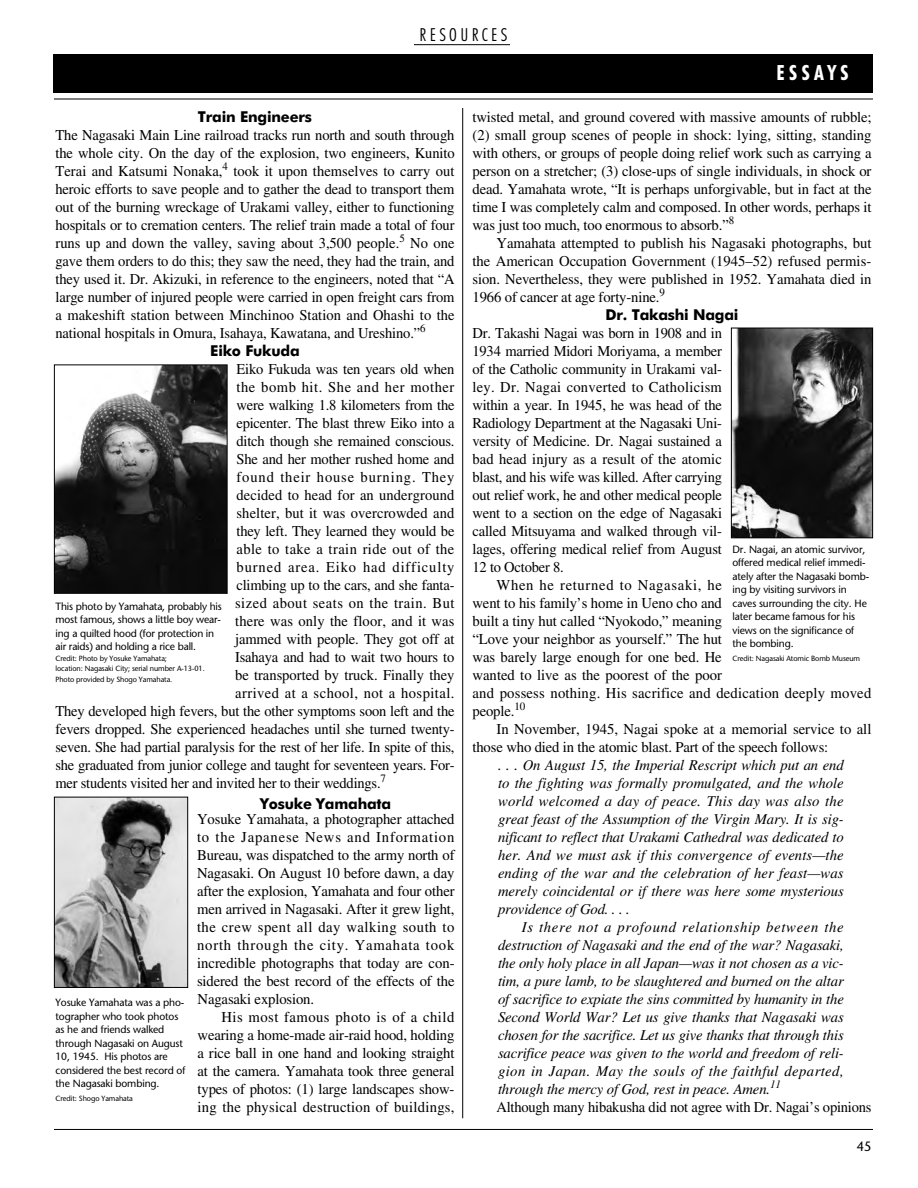
<style>
.page{position:relative;width:918px;height:1188px;background:#fff}
.page>*{position:absolute;margin:0;border:0;box-sizing:border-box;transform-origin:0 0}
.t1{font:700 condensed 21px "Futura BT";letter-spacing:.21em;color:#fff}
.t2{font:300 condensed 18px "Futura BT";letter-spacing:.185em;color:#000}
.t3{font:15px/18px "EAA Times";letter-spacing:-.01em;color:#000;text-align:justify}
.t4{font:italic 15px/18px "EAA Times";letter-spacing:-.01em;color:#000;text-align:justify}
.t5{font:15px "EAA Times";letter-spacing:.03em;color:#000}
.t6{font:15px "EAA Times";letter-spacing:.06em;color:#000}
.t7{font:700 15px "Futura BT";letter-spacing:-.015em;color:#000}
.t8{font:15px "EAA Times";letter-spacing:.035em;color:#000}
.t9{font:15px "EAA Times";letter-spacing:.01em;color:#000}
.t10{font:15px "EAA Times";letter-spacing:.04em;color:#000}
.t11{font:13.5px "Stone Sans";color:#000;scale:.95 1}
.t12{font:10.5px/13.5px "Stone Sans";letter-spacing:-.01em;color:#000}
.t13{font:7.5px/10.5px "Stone Sans";letter-spacing:-.01em;color:#000}
.s1{font-style:normal}
</style>
<div class="page">
<div style="left:54px;top:54px;width:819px;height:39px;background:#000"></div>
<hr style="left:54px;top:1129px;width:819px;height:1px;background:#000">
<hr style="left:414px;top:44px;width:96px;height:1px;background:#000">
<hr style="left:462px;top:108px;width:1px;height:1010px;background:#000">
<hr style="left:54px;top:99px;width:819px;height:1px;background:#000">
<img style="left:56px;top:799px;width:130px;height:187px">
<div style="left:54px;top:797px;width:134px;height:191px;border:1px solid #000"></div>
<img style="left:733px;top:330px;width:138px;height:206px">
<div style="left:731px;top:328px;width:142px;height:210px;border:1px solid #000"></div>
<img style="left:56px;top:366px;width:170px;height:226px">
<div style="left:54px;top:364px;width:174px;height:230px;border:1px solid #000"></div>
<p class="t2" style="left:420px;top:28px;width:89px">RESOURCES</p>
<h1 class="t1" style="left:776px;top:65px;width:74px">ESSAYS</h1>
<p class="t7" style="left:198px;top:110px;width:116px">Train Engineers</p>
<p class="t3" style="left:55px;top:127px;width:401px">The Nagasaki Main Line railroad tracks run north and south through the whole city. On the day of the explosion, two engineers, Kunito Terai and Katsumi Nonaka,<sup>4</sup> took it upon themselves to carry out heroic efforts to save people and to gather the dead to transport them out of the burning wreckage of Urakami valley, either to functioning hospitals or to cremation centers. The relief train made a total of four runs up and down the valley, saving about 3,500 people.<sup>5</sup> No one gave them orders to do this; they saw the need, they had the train, and they used it. Dr. Akizuki, in reference to the engineers, noted that “A large number of injured people were carried in open freight cars from a makeshift station between Minchinoo Station and Ohashi to the national hospitals in Omura, Isahaya, Kawatana, and Ureshino.”<sup>6</sup></p>
<p class="t7" style="left:210px;top:344px;width:91px">Eiko Fukuda</p>
<p class="t3" style="left:237px;top:361px;width:219px">Eiko Fukuda was ten years old when</p>
<p class="t10" style="left:237px;top:381px;width:219px">the bomb hit. She and her mother</p>
<p class="t3" style="left:237px;top:397px;width:220px">were walking 1.8 kilometers from the</p>
<p class="t3" style="left:237px;top:415px;width:220px">epicenter. The blast threw Eiko into a</p>
<p class="t3" style="left:237px;top:433px;width:219px">ditch though she remained conscious.</p>
<p class="t3" style="left:237px;top:451px;width:219px">She and her mother rushed home and</p>
<p class="t6" style="left:237px;top:471px;width:220px">found their house burning. They</p>
<p class="t3" style="left:237px;top:487px;width:219px">decided to head for an underground</p>
<p class="t3" style="left:237px;top:505px;width:219px">shelter, but it was overcrowded and</p>
<p class="t3" style="left:237px;top:523px;width:219px">they left. They learned they would be</p>
<p class="t5" style="left:237px;top:543px;width:219px">able to take a train ride out of the</p>
<p class="t6" style="left:237px;top:561px;width:220px">burned area. Eiko had difficulty</p>
<p class="t3" style="left:237px;top:577px;width:220px">climbing up to the cars, and she fanta-</p>
<p class="t8" style="left:235px;top:597px;width:221px">sized about seats on the train. But</p>
<p class="t9" style="left:235px;top:615px;width:221px">there was only the floor, and it was</p>
<p class="t3" style="left:235px;top:631px;width:221px">jammed with people. They got off at</p>
<p class="t3" style="left:235px;top:649px;width:221px">Isahaya and had to wait two hours to</p>
<p class="t3" style="left:235px;top:667px;width:221px">be transported by truck. Finally they</p>
<p class="t5" style="left:235px;top:687px;width:221px">arrived at a school, not a hospital.</p>
<p class="t3" style="left:55px;top:703px;width:401px">They developed high fevers, but the other symptoms soon left and the</p>
<p class="t3" style="left:55px;top:721px;width:401px">fevers dropped. She experienced headaches until she turned twenty-</p>
<p class="t3" style="left:55px;top:739px;width:401px">seven. She had partial paralysis for the rest of her life. In spite of this,</p>
<p class="t3" style="left:55px;top:757px;width:401px">she graduated from junior college and taught for seventeen years. For-</p>
<p class="t3" style="left:55px;top:775px;width:332px">mer students visited her and invited her to their weddings.<sup>7</sup></p>
<p class="t7" style="left:260px;top:797px;width:133px">Yosuke Yamahata</p>
<p class="t3" style="left:197px;top:811px;width:259px">Yosuke Yamahata, a photographer attached to the Japanese News and Information Bureau, was dispatched to the army north of Nagasaki. On August 10 before dawn, a day after the explosion, Yamahata and four other men arrived in Nagasaki. After it grew light, the crew spent all day walking south to north through the city. Yamahata took incredible photographs that today are con&shy;sidered the best record of the effects of the Nagasaki explosion.</p>
<p class="t3" style="left:198px;top:1009px;width:259px;text-indent:24px">His most famous photo is of a child wearing a home-made air-raid hood, holding a rice ball in one hand and looking straight at the camera. Yamahata took three general types of photos: (1) large landscapes show&shy;ing the physical destruction of buildings,</p>
<p class="t12" style="left:56px;top:600px;width:168px">This photo by Yamahata, probably his most famous, shows a little boy wear&shy;ing a quilted hood (for protection in air raids) and holding a rice ball.</p>
<p class="t13" style="left:56px;top:654px;width:151px">Credit: Photo by Yosuke Yamahata;<br>location: Nagasaki City; serial number A-13-01.<br>Photo provided by Shogo Yamahata.</p>
<p class="t12" style="left:56px;top:997px;width:131px">Yosuke Yamahata was a pho&shy;tographer who took photos as he and friends walked through Nagasaki on August<br>10, 1945. His photos are considered the best record of the Nagasaki bombing.</p>
<p class="t13" style="left:56px;top:1094px;width:79px">Credit: Shogo Yamahata</p>
<p class="t3" style="left:472px;top:109px;width:401px">twisted metal, and ground covered with massive amounts of rubble; (2) small group scenes of people in shock: lying, sitting, standing with others, or groups of people doing relief work such as carrying a person on a stretcher; (3) close-ups of single individuals, in shock or dead. Yamahata wrote, “It is perhaps unforgivable, but in fact at the time I was completely calm and composed. In other words, perhaps it was just too much, too enormous to absorb.”<sup>8</sup></p>
<p class="t3" style="left:473px;top:235px;width:401px;text-indent:24px">Yamahata attempted to publish his Nagasaki photographs, but the American Occupation Government (1945–52) refused permis&shy;sion. Nevertheless, they were published in 1952. Yamahata died in 1966 of cancer at age forty-nine.<sup>9</sup></p>
<p class="t7" style="left:605px;top:308px;width:135px">Dr. Takashi Nagai</p>
<p class="t3" style="left:472px;top:325px;width:251px">Dr. Takashi Nagai was born in 1908 and in 1934 married Midori Moriyama, a member of the Catholic community in Urakami val&shy;ley. Dr. Nagai converted to Catholicism within a year. In 1945, he was head of the Radiology Department at the Nagasaki Uni&shy;versity of Medicine. Dr. Nagai sustained a bad head injury as a result of the atomic blast, and his wife was killed. After carrying out relief work, he and other medical people went to a section on the edge of Nagasaki called Mitsuyama and walked through vil&shy;lages, offering medical relief from August 12 to October 8.</p>
<p class="t3" style="left:473px;top:577px;width:400px;text-align:left;text-indent:24px">When he returned to Nagasaki, he<br>went to his family’s home in Ueno cho and<br>built a tiny hut called “Nyokodo,” meaning<br>“Love your neighbor as yourself.” The hut<br>was barely large enough for one bed. He<br>wanted to live as the poorest of the poor<br>and possess nothing. His sacrifice and dedication deeply moved people.<sup>10</sup></p>
<p class="t3" style="left:473px;top:721px;width:400px;text-indent:24px">In November, 1945, Nagai spoke at a memorial service to all those who died in the atomic blast. Part of the speech follows:</p>
<p class="t4" style="left:498px;top:757px;width:347px">. . . On August 15, the Imperial Rescript which put an end to the fighting was formally promulgated, and the whole world welcomed a day of peace. This day was also the great feast of the Assumption of the Virgin Mary. It is sig&shy;nificant to reflect that Urakami Cathedral was dedicated to her. And we must ask if this convergence of events—the ending of the war and the celebration of her feast—was merely coincidental or if there was here some mysterious providence of God. . . .</p>
<p class="t4" style="left:496px;top:919px;width:377px;text-align:left;text-indent:26px">Is there not a profound relationship between the destruction of Nagasaki and the end of the war? Nagasaki,<br>the only holy place in all Japan—was it not chosen as a vic-<br>tim, a pure lamb, to be slaughtered and burned on the altar<br>of sacrifice to expiate the sins committed by humanity in the Second World War? Let us give thanks that Nagasaki was chosen for the sacrifice. Let us give thanks that through this sacrifice peace was given to the world and freedom of reli&shy;gion in Japan. May the souls of the faithful departed, through the mercy of God, rest in peace. Amen.<sup>11<br></sup><span class="s1">Although many hibakusha did not agree with Dr. Nagai’s opinions</span></p>
<p class="t12" style="left:733px;top:543px;width:138px">Dr. Nagai, an atomic survivor, offered medical relief immedi&shy;ately after the Nagasaki bomb&shy;ing by visiting survivors in caves surrounding the city. He later became famous for his views on the significance of the bombing.</p>
<p class="t13" style="left:733px;top:654px;width:129px">Credit: Nagasaki Atomic Bomb Museum</p>
<p class="t11" style="left:857px;top:1141px;width:17px">45</p>
</div>
